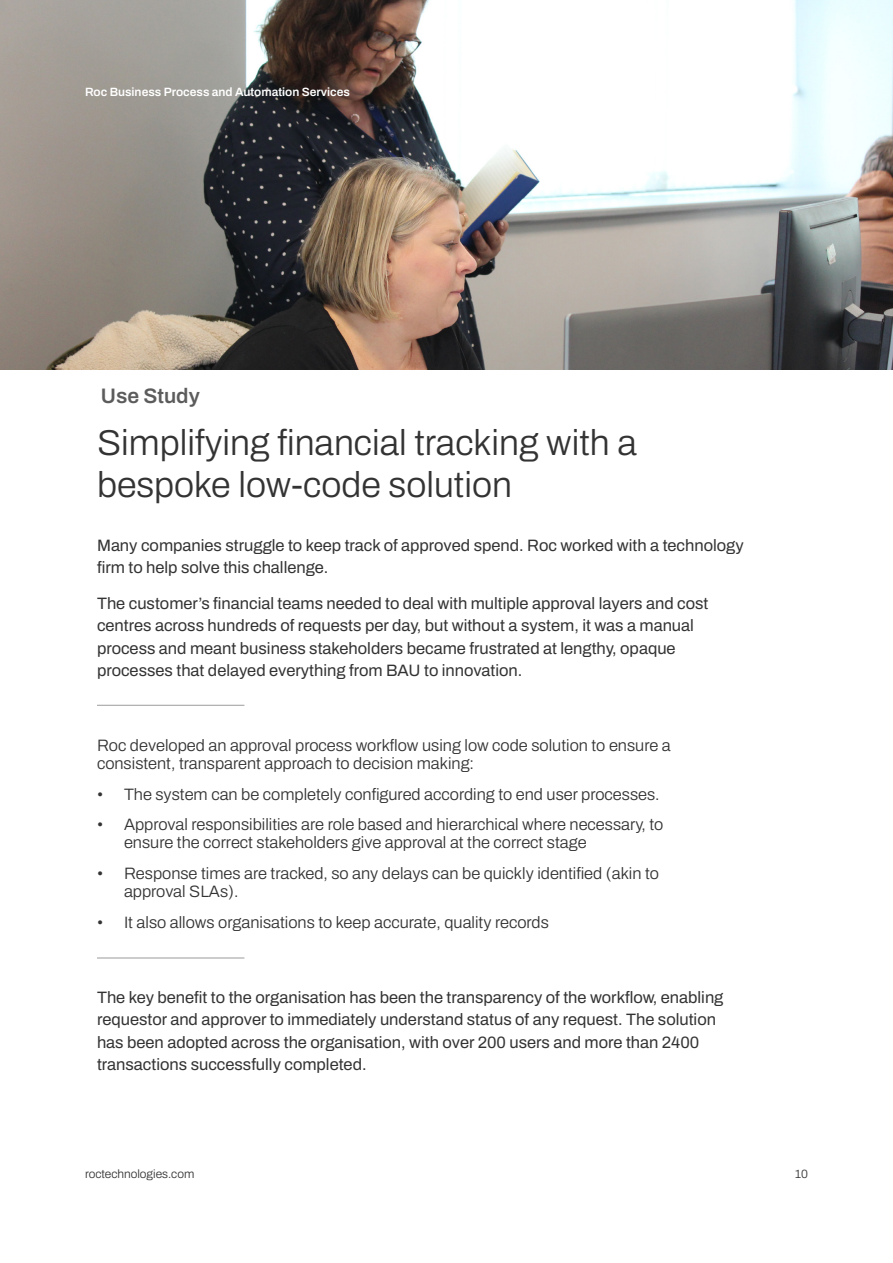
<style>
.page{position:relative;width:893px;height:1263px;background:#fff}
.page>*{position:absolute;margin:0;border:0;box-sizing:border-box;transform-origin:0 0}
.t1{font:300 36px/42px "Archivo";color:#333}
.t2{font:600 21px "Archivo";color:#5c5c5c}
.t3{font:16.5px/22.5px "Archivo";color:#333}
.t4{font:300 16.5px/18px "Archivo";color:#333}
.t5{font:600 12px "Archivo";color:#fff}
.t6{font:300 12px "Archivo";color:#333}
</style>
<div class="page">
<img style="left:0;top:0;width:893px;height:370px">
<hr style="left:97px;top:705px;width:147px;height:1px;background:#333">
<hr style="left:97px;top:958px;width:147px;height:1px;background:#333">
<p class="t5" style="left:85px;top:82px;width:266px">Roc Business Process and Automation Services</p>
<p class="t2" style="left:101px;top:380px;width:100px">Use Study</p>
<p class="t1" style="left:97px;top:422px;width:541px">Simplifying financial tracking with a bespoke low-code solution</p>
<p class="t3" style="left:97px;top:534px;width:648px">Many companies struggle to keep track of approved spend. Roc worked with a technology firm to help solve this challenge.</p>
<p class="t3" style="left:97px;top:592px;width:613px">The customer’s financial teams needed to deal with multiple approval layers and cost centres across hundreds of requests per day, but without a system, it was a manual process and meant business stakeholders became frustrated at lengthy, opaque processes that delayed everything from BAU to innovation.</p>
<p class="t4" style="left:97px;top:736px;width:575px">Roc developed an approval process workflow using low code solution to ensure a consistent, transparent approach to decision making:</p>
<p class="t4" style="left:97px;top:785px;width:564px">• The system can be completely configured according to end user processes.</p>
<p class="t4" style="left:124px;top:816px;width:541px;text-indent:-27px">• Approval responsibilities are role based and hierarchical where necessary, to ensure the correct stakeholders give approval at the correct stage</p>
<p class="t4" style="left:124px;top:864px;width:536px;text-indent:-27px">• Response times are tracked, so any delays can be quickly identified (akin to approval SLAs).</p>
<p class="t4" style="left:97px;top:913px;width:453px">• It also allows organisations to keep accurate, quality records</p>
<p class="t3" style="left:97px;top:986px;width:628px">The key benefit to the organisation has been the transparency of the workflow, enabling requestor and approver to immediately understand status of any request. The solution has been adopted across the organisation, with over 200 users and more than 2400 transactions successfully completed.</p>
<p class="t6" style="left:85px;top:1165px;width:111px">roctechnologies.com</p>
<p class="t6" style="left:795px;top:1165px;width:14px">10</p>
</div>
